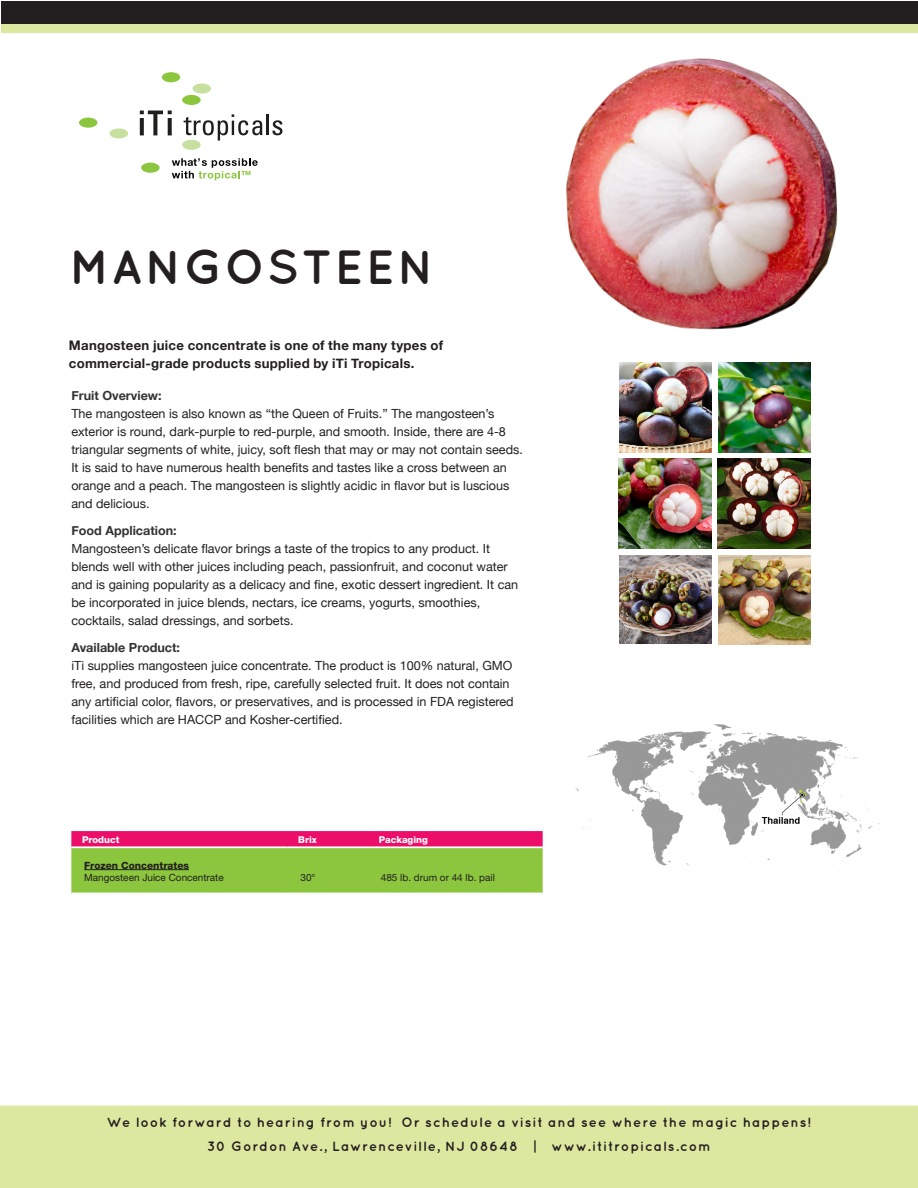
<style>
.page{position:relative;width:918px;height:1188px;background:#fff}
.page>*{position:absolute;margin:0;border:0;box-sizing:border-box;transform-origin:0 0}
.t1{font:700 48px "Quicksand";letter-spacing:.04em;color:#231f20}
.t2{font:700 13.5px/24px "Quicksand";letter-spacing:.07em;color:#231f20;text-align:center}
.Body{font:700 13.2px/18px "Helvetica Neue";letter-spacing:.02em;color:#231f20}
.Normal__Web{font:12.6px/18px "Helvetica Neue";color:#231f20}
.t3{font:9.9px "Helvetica Neue";color:#231f20}
.t4{font:800 9.9px "Helvetica Neue";color:#231f20}
.t5{font:800 9.45px "Helvetica Neue LT Std";color:#fff}
.s1{font-weight:700;color:#333}
</style>
<div class="page">
<div style="left:0;top:1105px;width:918px;height:83px;background:#dce8a0"></div>
<svg style="left:184px;top:114px;width:79px;height:27px"></svg>
<hr style="left:267px;top:114px;width:2px;height:21px;background:#211e1e">
<svg style="left:272px;top:120px;width:10px;height:15px"></svg>
<svg style="left:140px;top:111px;width:32px;height:24px"></svg>
<div style="left:162px;top:72px;width:18px;height:10px;background:#8bc63e;border-radius:50%"></div>
<div style="left:193px;top:83px;width:18px;height:11px;background:#c7e0a0;border-radius:50%"></div>
<div style="left:182px;top:95px;width:19px;height:10px;background:#8bc63e;border-radius:50%"></div>
<div style="left:79px;top:118px;width:18px;height:10px;background:#8bc63e;border-radius:50%"></div>
<div style="left:110px;top:128px;width:18px;height:11px;background:#c7e0a0;border-radius:50%"></div>
<div style="left:182px;top:140px;width:19px;height:10px;background:#c7e0a0;border-radius:50%"></div>
<div style="left:141px;top:163px;width:19px;height:10px;background:#8bc63e;border-radius:50%"></div>
<svg style="left:172px;top:158px;width:86px;height:22px"></svg>
<svg style="left:71px;top:831px;width:472px;height:62px;background:#a4984a"></svg>
<hr style="left:71px;top:846px;width:217px;height:2px;background:#fff">
<hr style="left:288px;top:846px;width:80px;height:2px;background:#fff">
<hr style="left:368px;top:846px;width:175px;height:2px;background:#fff">
<hr style="left:84px;top:869px;width:105px;height:1px;background:#231f20">
<img style="left:566px;top:58px;width:272px;height:272px">
<img style="left:718px;top:459px;width:92px;height:89px">
<img style="left:620px;top:363px;width:92px;height:89px">
<img style="left:619px;top:459px;width:92px;height:89px">
<img style="left:718px;top:363px;width:92px;height:89px">
<img style="left:619px;top:556px;width:92px;height:87px">
<img style="left:718px;top:556px;width:92px;height:89px">
<img style="left:576px;top:724px;width:304px;height:144px">
<div style="left:1px;top:1px;width:917px;height:26px;background:#231f20"></div>
<div style="left:1px;top:25px;width:917px;height:8px;background:#dce8a0"></div>
<p class="t1" style="left:70px;top:238px;width:366px">MANGOSTEEN</p>
<p class="Body" style="left:69px;top:337px;width:376px">Mangosteen juice concentrate is one of the many types of commercial-grade products supplied by iTi Tropicals.</p>
<p class="Normal__Web" style="left:71px;top:387px;width:453px"><span class="s1">Fruit Overview:<br></span>The mangosteen is also known as “the Queen of Fruits.” The mangosteen’s exterior is round, dark-purple to red-purple, and smooth. Inside, there are 4-8 triangular segments of white, juicy, soft flesh that may or may not contain seeds.<br>It is said to have numerous health benefits and tastes like a cross between an orange and a peach. The mangosteen is slightly acidic in flavor but is luscious and delicious.</p>
<p class="Normal__Web" style="left:71px;top:522px;width:448px"><span class="s1">Food Application:<br></span>Mangosteen’s delicate flavor brings a taste of the tropics to any product. It blends well with other juices including peach, passionfruit, and coconut water and is gaining popularity as a delicacy and fine, exotic dessert ingredient. It can be incorporated in juice blends, nectars, ice creams, yogurts, smoothies, cocktails, salad dressings, and sorbets.</p>
<p class="Normal__Web" style="left:71px;top:639px;width:444px"><span class="s1">Available Product:<br></span>iTi supplies mangosteen juice concentrate. The product is 100% natural, GMO free, and produced from fresh, ripe, carefully selected fruit. It does not contain any artificial color, flavors, or preservatives, and is processed in FDA registered facilities which are HACCP and Kosher-certified.</p>
<p class="t5" style="left:82px;top:834px;width:39px">Product</p>
<p class="t5" style="left:298px;top:834px;width:20px">Brix</p>
<p class="t5" style="left:379px;top:834px;width:51px">Packaging</p>
<p class="t4" style="left:84px;top:859px;width:106px">Frozen Concentrates</p>
<p class="t3" style="left:84px;top:871px;width:141px">Mangosteen Juice Concentrate</p>
<p class="t3" style="left:300px;top:871px;width:17px">30°</p>
<p class="t3" style="left:381px;top:871px;width:116px">485 lb. drum or 44 lb. pail</p>
<p class="t2" style="left:107px;top:1110px;width:705px">We look forward to hearing from you! Or schedule a visit and see where the magic happens!<br>30 Gordon Ave., Lawrenceville, NJ 08648 | www.ititropicals.com</p>
</div>
